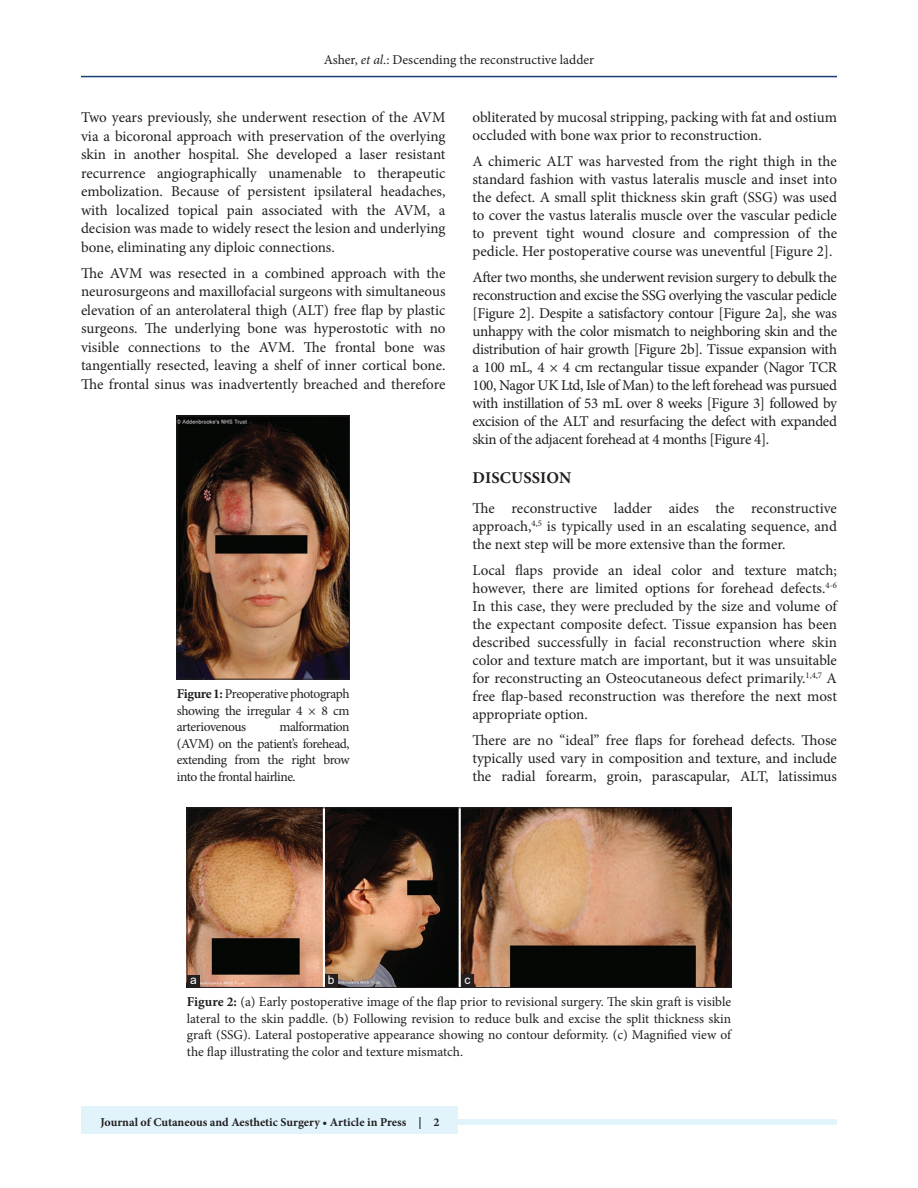
<style>
.page{position:relative;width:918px;height:1188px;background:#fff}
.page>*{position:absolute;margin:0;border:0;box-sizing:border-box;transform-origin:0 0}
.t1{font:700 16.5px "Minion Pro";letter-spacing:.01em;color:#231f20}
.TX{font:15px/18px "Minion Pro";letter-spacing:-.005em;color:#231f20;text-align:justify}
.FGC{font:13.5px/16.5px "Minion Pro";letter-spacing:-.025em;color:#231f20;text-align:justify}
.FGC-2{font:13.5px "Minion Pro";color:#231f20}
.JF{font:700 12px "Minion Pro";color:#231f20}
.LABEL{font:12px "Arial";color:#fff}
.s1{font-style:italic}
.s2{font-weight:700}
</style>
<div class="page">
<hr style="left:81px;top:76px;width:756px;height:1px;background:#164077">
<div style="left:81px;top:1119px;width:756px;height:6px;background:#e1f4fc"></div>
<div style="left:81px;top:1106px;width:377px;height:28px;background:#e1f4fc"></div>
<img style="left:179px;top:418px;width:169px;height:259px">
<div style="left:177px;top:416px;width:173px;height:263px;border:1px solid #231f20"></div>
<img style="left:189px;top:810px;width:540px;height:176px">
<div style="left:187px;top:808px;width:544px;height:180px;border:1px solid #231f20"></div>
<div style="left:461px;top:974px;width:13px;height:13px;background:#231f20"></div>
<div style="left:325px;top:975px;width:13px;height:12px;background:#231f20"></div>
<div style="left:187px;top:975px;width:13px;height:12px;background:#231f20"></div>
<p class="FGC-2" style="left:324px;top:50px;width:272px">Asher, <span class="s1">et al</span>.: Descending the reconstructive ladder</p>
<p class="TX" style="left:81px;top:108px;width:366px;line-height:18.5px">Two years previously, she underwent resection of the AVM via a bicoronal approach with preservation of the overlying skin in another hospital. She developed a laser resistant recurrence angiographically unamenable to therapeutic embolization. Because of persistent ipsilateral headaches, with localized topical pain associated with the AVM, a decision was made to widely resect the lesion and underlying bone, eliminating any diploic connections.</p>
<p class="TX" style="left:81px;top:264px;width:366px;line-height:18.5px">The AVM was resected in a combined approach with the neurosurgeons and maxillofacial surgeons with simultaneous elevation of an anterolateral thigh (ALT) free flap by plastic surgeons. The underlying bone was hyperostotic with no visible connections to the AVM. The frontal bone was tangentially resected, leaving a shelf of inner cortical bone.<br>The frontal sinus was inadvertently breached and therefore</p>
<p class="FGC" style="left:177px;top:686px;width:174px"><span class="s2">Figure 1:</span> Preoperative photograph showing the irregular 4 × 8 cm arteriovenous</p>
<p class="FGC" style="left:177px;top:719px;width:174px;text-indent:103px">malformation (AVM) on the patient’s forehead, extending from the right brow into the frontal hairline.</p>
<p class="TX" style="left:472px;top:109px;width:366px">obliterated by mucosal stripping, packing with fat and ostium occluded with bone wax prior to reconstruction.</p>
<p class="TX" style="left:472px;top:152px;width:366px">A chimeric ALT was harvested from the right thigh in the standard fashion with vastus lateralis muscle and inset into the defect. A small split thickness skin graft (SSG) was used to cover the vastus lateralis muscle over the vascular pedicle to prevent tight wound closure and compression of the pedicle. Her postoperative course was uneventful [Figure 2].</p>
<p class="TX" style="left:472px;top:268px;width:366px">After two months, she underwent revision surgery to debulk the reconstruction and excise the SSG overlying the vascular pedicle [Figure 2]. Despite a satisfactory contour [Figure 2a], she was unhappy with the color mismatch to neighboring skin and the distribution of hair growth [Figure 2b]. Tissue expansion with a 100 mL, 4 × 4 cm rectangular tissue expander (Nagor TCR 100, Nagor UK Ltd, Isle of Man) to the left forehead was pursued with instillation of 53 mL over 8 weeks [Figure 3] followed by excision of the ALT and resurfacing the defect with expanded skin of the adjacent forehead at 4 months [Figure 4].</p>
<h1 class="t1" style="left:473px;top:466px;width:100px">DISCUSSION</h1>
<p class="TX" style="left:472px;top:499px;width:366px">The reconstructive ladder aides the reconstructive approach,<sup>4,5</sup> is typically used in an escalating sequence, and the next step will be more extensive than the former.</p>
<p class="TX" style="left:472px;top:561px;width:366px">Local flaps provide an ideal color and texture match; however, there are limited options for forehead defects.<sup>4-6<br></sup>In this case, they were precluded by the size and volume of the expectant composite defect. Tissue expansion has been described successfully in facial reconstruction where skin color and texture match are important, but it was unsuitable for reconstructing an Osteocutaneous defect primarily.<sup>1,4,7</sup> A free flap-based reconstruction was therefore the next most appropriate option.</p>
<p class="TX" style="left:472px;top:731px;width:366px">There are no “ideal” free flaps for forehead defects. Those typically used vary in composition and texture, and include the radial forearm, groin, parascapular, ALT, latissimus</p>
<p class="LABEL" style="left:190px;top:972px;width:8px">a</p>
<p class="LABEL" style="left:328px;top:972px;width:8px">b</p>
<p class="LABEL" style="left:465px;top:972px;width:7px">c</p>
<p class="FGC" style="left:187px;top:994px;width:546px"><span class="s2">Figure 2:</span> (a) Early postoperative image of the flap prior to revisional surgery. The skin graft is visible lateral to the skin paddle. (b) Following revision to reduce bulk and excise the split thickness skin graft (SSG). Lateral postoperative appearance showing no contour deformity. (c) Magnified view of the flap illustrating the color and texture mismatch.</p>
<p class="JF" style="left:100px;top:1113px;width:341px">Journal of Cutaneous and Aesthetic Surgery • Article in Press | 2</p>
</div>
